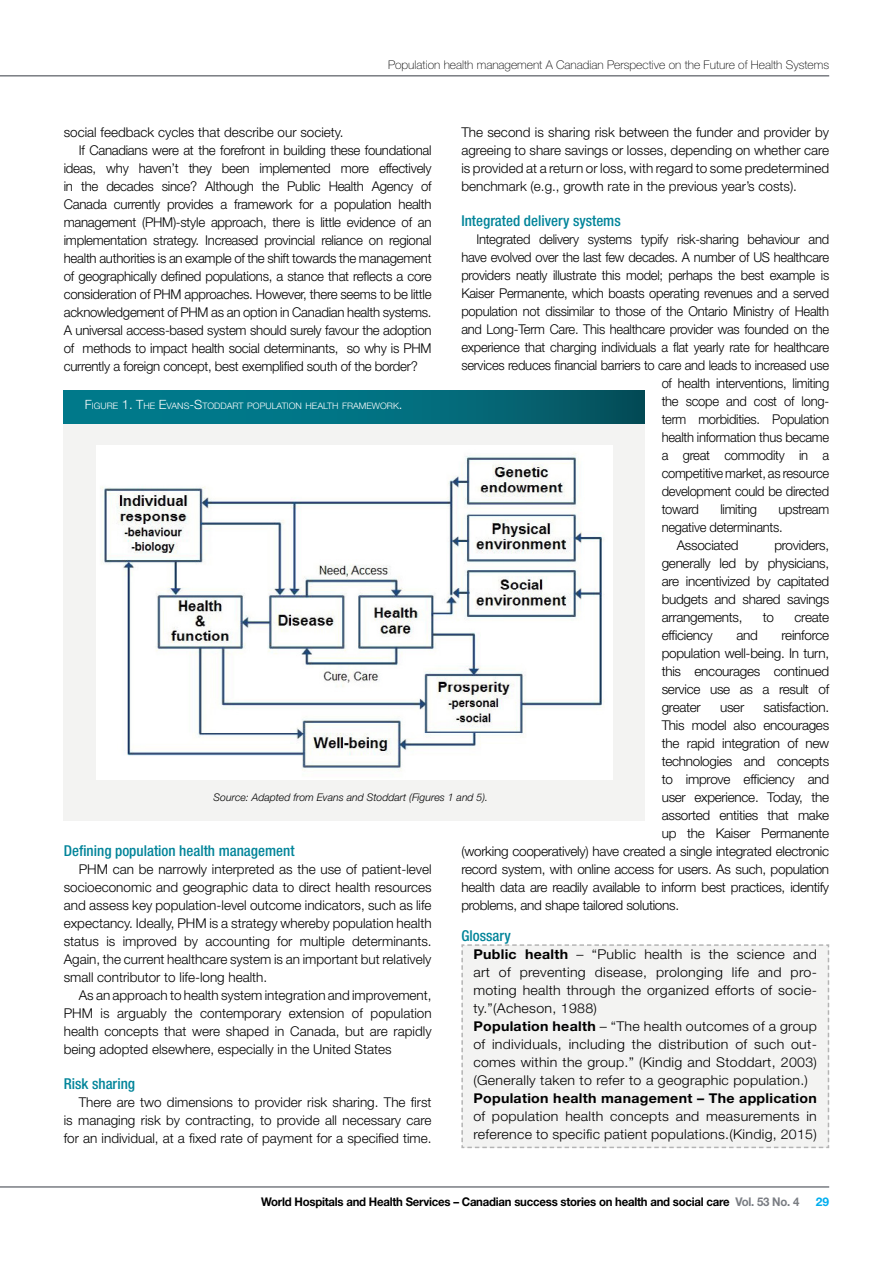
<style>
.page{position:relative;width:893px;height:1263px;background:#fff}
.page>*{position:absolute;margin:0;border:0;box-sizing:border-box;transform-origin:0 0}
.t1{font:500 condensed 15px "Helvetica Neue LT Std";color:#008499}
.t2{font:300 13.5px/18px "Helvetica Neue LT Std";letter-spacing:-.02em;color:#000;text-align:justify}
.t3{font:300 13.5px "Helvetica Neue LT Std";letter-spacing:-.02em;color:#000;scale:.96 1}
.t4{font:300 13.5px/18px "Helvetica Neue LT Std";letter-spacing:.02em;color:#000;scale:1.05 1}
.t5{font:300 13.5px "Helvetica Neue LT Std";color:#000}
.t6{font:700 13.5px "Helvetica Neue LT Std";letter-spacing:.02em;color:#000;scale:1.05 1}
.t7{font:700 12px "Helvetica Neue";letter-spacing:-.02em;color:#000;scale:.95 1}
.t8{font:100 12px "Helvetica Neue LT Std";color:#000}
.t9{font:700 12px "Helvetica Neue";color:#00aeef}
.t10{font:italic 300 10.5px "Helvetica Neue LT Std";color:#000}
.t11{font:300 8.85px "Helvetica Neue LT Std";color:#fff}
.s1{font-size:12.75px}
.s2{font-weight:700}
.s3{color:#797c82}
</style>
<div class="page">
<hr style="left:0;top:1186px;width:829px;height:2px;background:#797c82">
<hr style="left:0;top:75px;width:829px;height:2px;background:#797c82">
<div style="left:461px;top:944px;width:369px;height:205px;background:#f3f3f2"></div>
<div style="left:63px;top:419px;width:582px;height:402px;background:#f3f3f2"></div>
<div style="left:63px;top:391px;width:582px;height:32px;background:linear-gradient(to right,#008396,#055865)"></div>
<img style="left:96px;top:446px;width:516px;height:334px">
<p class="t8" style="left:388px;top:58px;width:443px">Population health management A Canadian Perspective on the Future of Health Systems</p>
<p class="t5" style="left:64px;top:124px;width:281px">social feedback cycles that describe our society.</p>
<p class="t2" style="left:79px;top:141px;width:354px">If Canadians were at the forefront in building these foundational</p>
<p class="t2" style="left:64px;top:159px;width:369px">ideas, why haven’t they been implemented more effectively</p>
<p class="t2" style="left:64px;top:177px;width:369px">in the decades since? Although the Public Health Agency of</p>
<p class="t2" style="left:64px;top:195px;width:369px">Canada currently provides a framework for a population health</p>
<p class="t2" style="left:64px;top:213px;width:369px">management (PHM)-style approach, there is little evidence of an</p>
<p class="t2" style="left:64px;top:231px;width:369px">implementation strategy. Increased provincial reliance on regional</p>
<p class="t2" style="left:64px;top:249px;width:369px">health authorities is an example of the shift towards the management</p>
<p class="t2" style="left:64px;top:267px;width:369px">of geographically defined populations, a stance that reflects a core</p>
<p class="t2" style="left:64px;top:285px;width:369px">consideration of PHM approaches. However, there seems to be little</p>
<p class="t2" style="left:64px;top:303px;width:369px">acknowledgement of PHM as an option in Canadian health systems.</p>
<p class="t2" style="left:64px;top:321px;width:369px">A universal access-based system should surely favour the adoption</p>
<p class="t2" style="left:64px;top:339px;width:369px">of methods to impact health social determinants, so why is PHM</p>
<p class="t2" style="left:64px;top:357px;width:356px">currently a foreign concept, best exemplified south of the border?</p>
<p class="t11" style="left:85px;top:401px;width:319px"><span class="s1">F</span>IGURE <span class="s1">1. T</span>HE <span class="s1">E</span>VANS<span class="s1">-S</span>TODDART POPULATION HEALTH FRAMEWORK<span class="s1">.</span></p>
<p class="t2" style="left:461px;top:123px;width:369px">The second is sharing risk between the funder and provider by agreeing to share savings or losses, depending on whether care is provided at a return or loss, with regard to some predetermined benchmark (e.g., growth rate in the previous year’s costs).</p>
<p class="t1" style="left:461px;top:212px;width:161px">Integrated delivery systems</p>
<p class="t3" style="left:476px;top:231px;width:369px">Integrated delivery systems typify risk-sharing behaviour and</p>
<p class="t3" style="left:461px;top:249px;width:385px">have evolved over the last few decades. A number of US healthcare</p>
<p class="t3" style="left:461px;top:267px;width:385px">providers neatly illustrate this model; perhaps the best example is</p>
<p class="t3" style="left:461px;top:285px;width:385px">Kaiser Permanente, which boasts operating revenues and a served</p>
<p class="t3" style="left:461px;top:303px;width:385px">population not dissimilar to those of the Ontario Ministry of Health</p>
<p class="t3" style="left:461px;top:321px;width:385px">and Long-Term Care. This healthcare provider was founded on the</p>
<p class="t3" style="left:461px;top:339px;width:385px">experience that charging individuals a flat yearly rate for healthcare</p>
<p class="t3" style="left:461px;top:357px;width:385px">services reduces financial barriers to care and leads to increased use</p>
<p class="t3" style="left:662px;top:375px;width:176px">of health interventions, limiting</p>
<p class="t3" style="left:662px;top:393px;width:176px">the scope and cost of long-</p>
<p class="t3" style="left:662px;top:411px;width:176px">term morbidities. Population</p>
<p class="t3" style="left:662px;top:429px;width:176px">health information thus became</p>
<p class="t3" style="left:662px;top:447px;width:176px">a great commodity in a</p>
<p class="t3" style="left:662px;top:465px;width:176px">competitive market, as resource</p>
<p class="t3" style="left:662px;top:483px;width:176px">development could be directed</p>
<p class="t3" style="left:662px;top:501px;width:40px">toward</p>
<p class="t3" style="left:720px;top:501px;width:40px">limiting</p>
<p class="t3" style="left:778px;top:501px;width:54px">upstream</p>
<p class="t3" style="left:662px;top:519px;width:128px">negative determinants.</p>
<p class="t2" style="left:677px;top:536px;width:63px">Associated</p>
<p class="t2" style="left:662px;top:536px;width:169px;text-indent:113px">providers, generally led by physicians, are incentivized by capitated budgets and shared savings arrangements,</p>
<p class="t2" style="left:763px;top:608px;width:13px">to</p>
<p class="t2" style="left:794px;top:608px;width:36px">create</p>
<p class="t2" style="left:662px;top:626px;width:169px;text-indent:120px">reinforce population well-being. In turn, this encourages continued service use as a result of greater</p>
<p class="t2" style="left:662px;top:626px;width:53px">efficiency</p>
<p class="t2" style="left:736px;top:626px;width:23px">and</p>
<p class="t2" style="left:720px;top:698px;width:26px">user</p>
<p class="t2" style="left:763px;top:698px;width:67px">satisfaction.</p>
<p class="t2" style="left:662px;top:716px;width:169px">This model also encourages</p>
<p class="t2" style="left:662px;top:734px;width:169px">the rapid integration of new</p>
<p class="t2" style="left:662px;top:752px;width:169px">technologies and concepts</p>
<p class="t2" style="left:662px;top:770px;width:169px">to improve efficiency and</p>
<p class="t2" style="left:662px;top:788px;width:169px">user experience. Today, the</p>
<p class="t2" style="left:662px;top:806px;width:169px">assorted entities that make</p>
<p class="t2" style="left:662px;top:824px;width:169px">up the Kaiser Permanente</p>
<p class="t2" style="left:461px;top:842px;width:369px">(working cooperatively) have created a single integrated electronic</p>
<p class="t2" style="left:461px;top:860px;width:369px">record system, with online access for users. As such, population</p>
<p class="t2" style="left:461px;top:878px;width:369px">health data are readily available to inform best practices, identify</p>
<p class="t2" style="left:461px;top:896px;width:219px">problems, and shape tailored solutions.</p>
<p class="t1" style="left:461px;top:926px;width:51px">Glossary</p>
<p class="t4" style="left:473px;top:945px;width:329px"><span class="s2">Public health</span> – “Public health is the science and art of preventing disease, prolonging life and pro&shy;moting health through the organized efforts of socie&shy;ty.”(Acheson, 1988)<br><span class="s2">Population health</span> – “The health outcomes of a group of individuals, including the distribution of such out&shy;comes within the group.” (Kindig and Stoddart, 2003) (Generally taken to refer to a geographic population.)</p>
<p class="t6" style="left:473px;top:1090px;width:329px">Population health management – The application</p>
<p class="t4" style="left:473px;top:1107px;width:329px">of population health concepts and measurements in reference to specific patient populations.(Kindig, 2015)</p>
<p class="t10" style="left:214px;top:791px;width:276px">Source: Adapted from Evans and Stoddart (Figures 1 and 5).</p>
<p class="t1" style="left:64px;top:842px;width:232px">Defining population health management</p>
<p class="t2" style="left:64px;top:860px;width:369px;text-indent:15px">PHM can be narrowly interpreted as the use of patient-level socioeconomic and geographic data to direct health resources and assess key population-level outcome indicators, such as life expectancy. Ideally, PHM is a strategy whereby population health status is improved by accounting for multiple determinants.<br>Again, the current healthcare system is an important but relatively small contributor to life-long health.</p>
<p class="t2" style="left:64px;top:986px;width:369px;text-indent:15px">As an approach to health system integration and improvement, PHM is arguably the contemporary extension of population health concepts that were shaped in Canada, but are rapidly being adopted elsewhere, especially in the United States</p>
<p class="t1" style="left:64px;top:1075px;width:73px">Risk sharing</p>
<p class="t2" style="left:64px;top:1093px;width:369px;text-indent:15px">There are two dimensions to provider risk sharing. The first is managing risk by contracting, to provide all necessary care for an individual, at a fixed rate of payment for a specified time.</p>
<p class="t7" style="left:261px;top:1194px;width:568px">World Hospitals and Health Services – Canadian success stories on health and social care <span class="s3">Vol. 53 No. 4</span></p>
<p class="t9" style="left:816px;top:1194px;width:15px">29</p>
</div>
